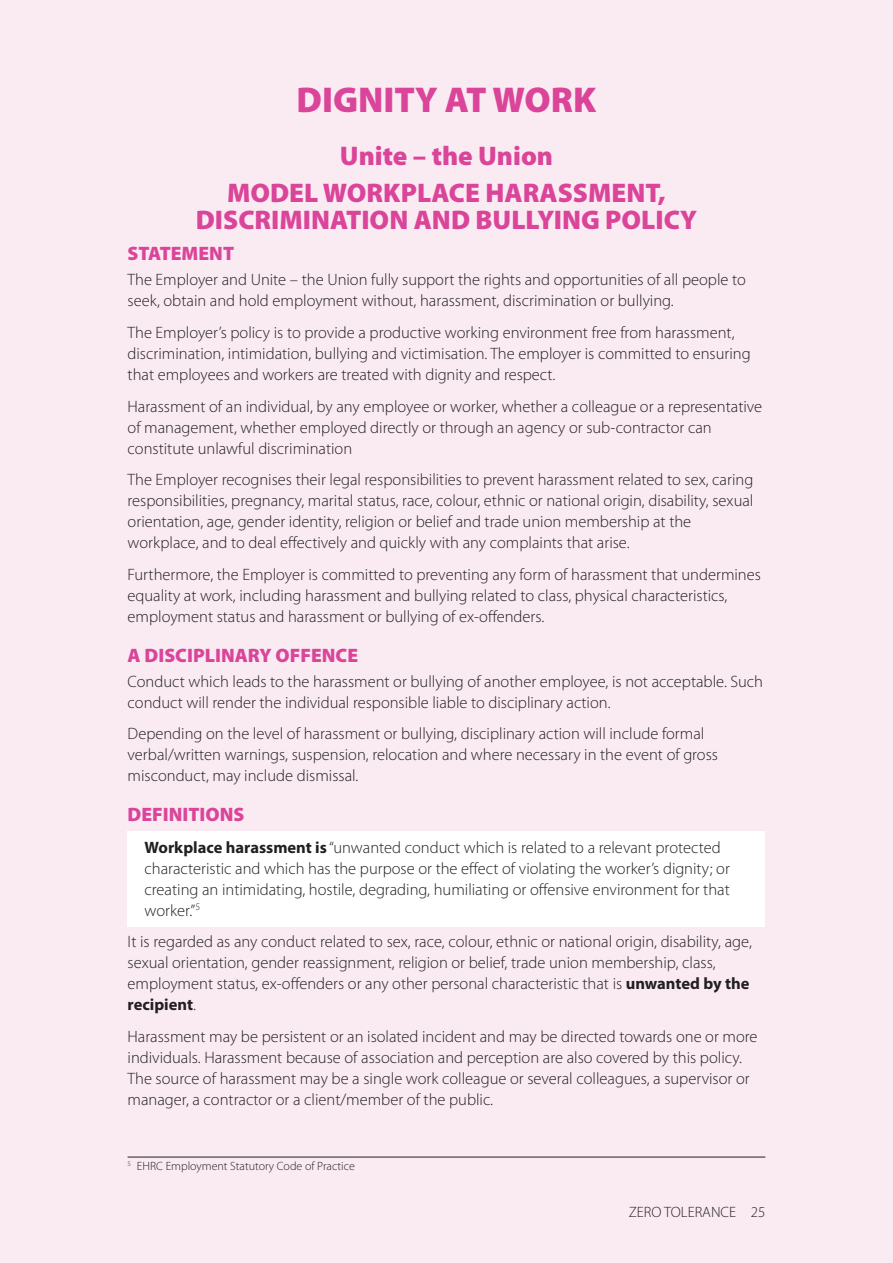
<style>
.page{position:relative;width:893px;height:1263px;background:#faebf3}
.page>*{position:absolute;margin:0;border:0;box-sizing:border-box;transform-origin:0 0}
.t1{font:900 36px "Myriad Pro";color:#da4599}
.t2{font:900 27px/37.7px "Myriad Pro";color:#da4599;text-align:center}
.t3{font:900 19.5px "Myriad Pro";color:#da4599}
.t4{font:300 16.5px/21px "Myriad Pro";color:#231f20}
.t5{font:300 15px "Myriad Pro";color:#231f20}
.t6{font:300 12px "Myriad Pro";color:#231f20}
.s1{font-weight:700}
</style>
<div class="page">
<div style="left:128px;top:831px;width:637px;height:96px;background:#fff"></div>
<hr style="left:128px;top:1157px;width:637px;height:1px;background:#231f20">
<h1 class="t1" style="left:297px;top:86px;width:301px">DIGNITY AT WORK</h1>
<h2 class="t2" style="left:227px;top:139px;width:440px">Unite – the Union<br>MODEL WORKPLACE HARASSMENT,</h2>
<h2 class="t2" style="left:196px;top:203px;width:503px">DISCRIMINATION AND BULLYING POLICY</h2>
<p class="t3" style="left:128px;top:246px;width:108px">STATEMENT</p>
<p class="t4" style="left:128px;top:271px;width:620px">The Employer and Unite – the Union fully support the rights and opportunities of all people to seek, obtain and hold employment without, harassment, discrimination or bullying.</p>
<p class="t4" style="left:128px;top:323px;width:625px">The Employer’s policy is to provide a productive working environment free from harassment, discrimination, intimidation, bullying and victimisation. The employer is committed to ensuring that employees and workers are treated with dignity and respect.</p>
<p class="t4" style="left:128px;top:397px;width:636px">Harassment of an individual, by any employee or worker, whether a colleague or a representative of management, whether employed directly or through an agency or sub-contractor can constitute unlawful discrimination</p>
<p class="t4" style="left:128px;top:471px;width:627px">The Employer recognises their legal responsibilities to prevent harassment related to sex, caring responsibilities, pregnancy, marital status, race, colour, ethnic or national origin, disability, sexual orientation, age, gender identity, religion or belief and trade union membership at the workplace, and to deal effectively and quickly with any complaints that arise.</p>
<p class="t4" style="left:128px;top:565px;width:635px">Furthermore, the Employer is committed to preventing any form of harassment that undermines equality at work, including harassment and bullying related to class, physical characteristics, employment status and harassment or bullying of ex-offenders.</p>
<p class="t3" style="left:128px;top:648px;width:232px">A DISCIPLINARY OFFENCE</p>
<p class="t4" style="left:128px;top:672px;width:637px">Conduct which leads to the harassment or bullying of another employee, is not acceptable. Such conduct will render the individual responsible liable to disciplinary action.</p>
<p class="t4" style="left:128px;top:725px;width:592px">Depending on the level of harassment or bullying, disciplinary action will include formal verbal/written warnings, suspension, relocation and where necessary in the event of gross misconduct, may include dismissal.</p>
<p class="t3" style="left:128px;top:807px;width:118px">DEFINITIONS</p>
<p class="t4" style="left:145px;top:838px;width:587px"><span class="s1">Workplace harassment is</span> “unwanted conduct which is related to a relevant protected characteristic and which has the purpose or the effect of violating the worker’s dignity; or creating an intimidating, hostile, degrading, humiliating or offensive environment for that worker.”<sup>5</sup></p>
<p class="t4" style="left:128px;top:932px;width:626px">It is regarded as any conduct related to sex, race, colour, ethnic or national origin, disability, age, sexual orientation, gender reassignment, religion or belief, trade union membership, class, employment status, ex-offenders or any other personal characteristic that is <span class="s1">unwanted by the recipient</span>.</p>
<p class="t4" style="left:128px;top:1027px;width:631px">Harassment may be persistent or an isolated incident and may be directed towards one or more individuals. Harassment because of association and perception are also covered by this policy.<br>The source of harassment may be a single work colleague or several colleagues, a supervisor or manager, a contractor or a client/member of the public.</p>
<p class="t6" style="left:128px;top:1162px;width:229px"><sup>5</sup> EHRC Employment Statutory Code of Practice</p>
<p class="t5" style="left:629px;top:1206px;width:138px">ZERO TOLERANCE 25</p>
</div>
